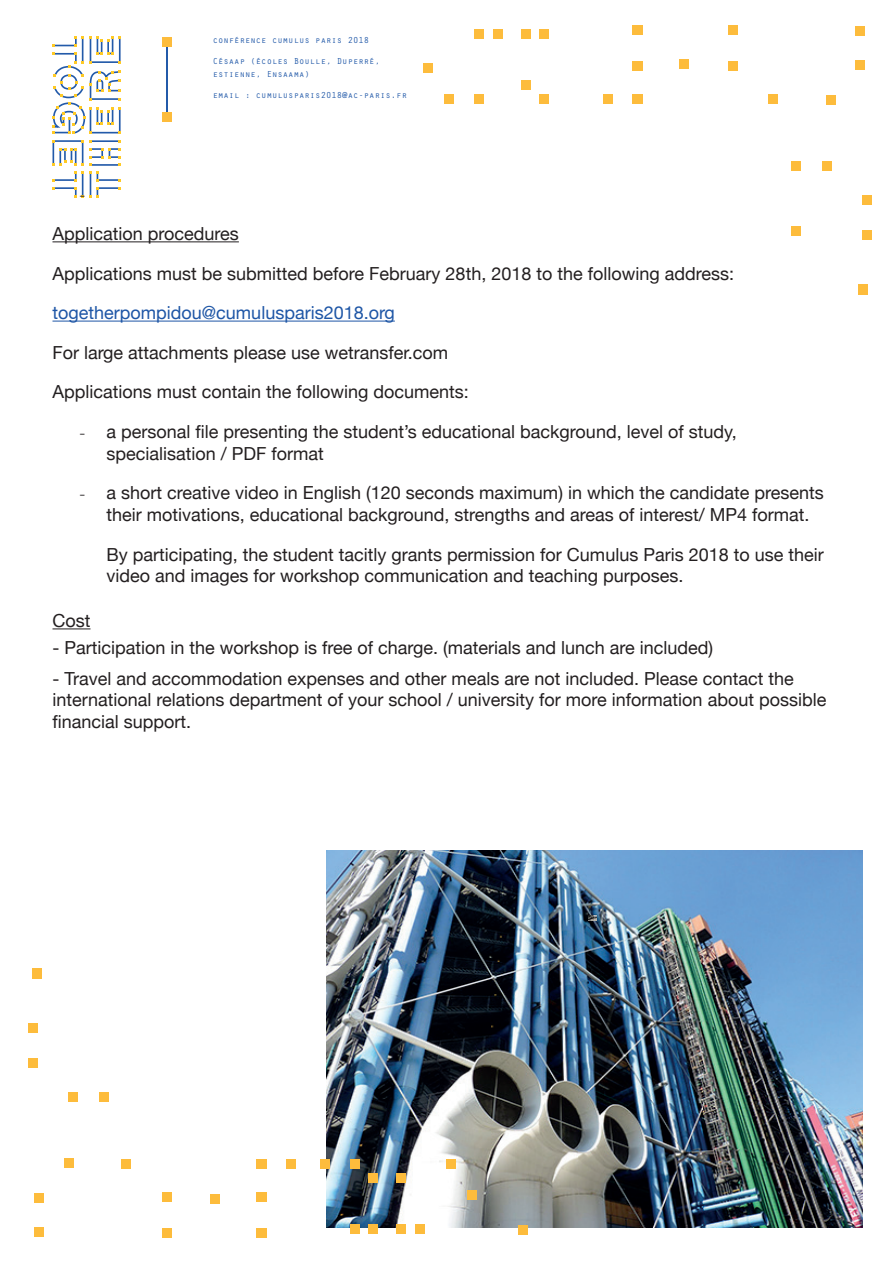
<style>
.page{position:relative;width:893px;height:1263px;background:#fff}
.page>*{position:absolute;margin:0;border:0;box-sizing:border-box;transform-origin:0 0}
.t1{font:18px/21.6px "Helvetica Neue";color:#231f20}
.t2{font:18px "Helvetica Neue";color:#1e56a6}
.t3{font:18px "Times";color:#231f20}
.t4{font:9px/12.6px "Orator Std";color:#235aa9}
.s1{font-family:"Times"}
</style>
<div class="page">
<img style="left:326px;top:850px;width:537px;height:378px">
<svg style="left:52px;top:36px;width:69px;height:162px"></svg>
<hr style="left:166px;top:38px;width:1px;height:83px;background:#235aa9">
<div style="left:162px;top:37px;width:10px;height:10px;background:#fdbc3c"></div>
<div style="left:162px;top:112px;width:10px;height:10px;background:#fdbc3c"></div>
<div style="left:855px;top:26px;width:10px;height:10px;background:#fdbc3c"></div>
<div style="left:826px;top:95px;width:10px;height:10px;background:#fdbc3c"></div>
<div style="left:855px;top:61px;width:10px;height:9px;background:#fdbc3c"></div>
<div style="left:728px;top:61px;width:10px;height:9px;background:#fdbc3c"></div>
<div style="left:728px;top:25px;width:10px;height:10px;background:#fdbc3c"></div>
<div style="left:632px;top:94px;width:11px;height:10px;background:#fdbc3c"></div>
<div style="left:603px;top:94px;width:10px;height:10px;background:#fdbc3c"></div>
<div style="left:632px;top:25px;width:11px;height:10px;background:#fdbc3c"></div>
<div style="left:632px;top:61px;width:11px;height:9px;background:#fdbc3c"></div>
<div style="left:539px;top:94px;width:10px;height:10px;background:#fdbc3c"></div>
<div style="left:539px;top:29px;width:10px;height:10px;background:#fdbc3c"></div>
<div style="left:521px;top:29px;width:10px;height:10px;background:#fdbc3c"></div>
<div style="left:521px;top:80px;width:10px;height:10px;background:#fdbc3c"></div>
<div style="left:493px;top:29px;width:10px;height:10px;background:#fdbc3c"></div>
<div style="left:474px;top:29px;width:10px;height:10px;background:#fdbc3c"></div>
<div style="left:474px;top:94px;width:10px;height:10px;background:#fdbc3c"></div>
<div style="left:444px;top:94px;width:10px;height:10px;background:#fdbc3c"></div>
<div style="left:768px;top:94px;width:10px;height:10px;background:#fdbc3c"></div>
<div style="left:423px;top:63px;width:10px;height:10px;background:#fdbc3c"></div>
<div style="left:680px;top:59px;width:9px;height:10px;background:#fdbc3c"></div>
<div style="left:862px;top:195px;width:10px;height:9px;background:#fdbc3c"></div>
<div style="left:862px;top:230px;width:10px;height:10px;background:#fdbc3c"></div>
<div style="left:791px;top:226px;width:10px;height:10px;background:#fdbc3c"></div>
<div style="left:791px;top:161px;width:10px;height:10px;background:#fdbc3c"></div>
<div style="left:822px;top:161px;width:9px;height:10px;background:#fdbc3c"></div>
<div style="left:858px;top:285px;width:9px;height:10px;background:#fdbc3c"></div>
<div style="left:34px;top:1227px;width:10px;height:9px;background:#fdbc3c"></div>
<div style="left:64px;top:1158px;width:10px;height:10px;background:#fdbc3c"></div>
<div style="left:34px;top:1192px;width:10px;height:10px;background:#fdbc3c"></div>
<div style="left:162px;top:1192px;width:9px;height:10px;background:#fdbc3c"></div>
<div style="left:162px;top:1228px;width:9px;height:9px;background:#fdbc3c"></div>
<div style="left:257px;top:1159px;width:10px;height:10px;background:#fdbc3c"></div>
<div style="left:286px;top:1159px;width:10px;height:10px;background:#fdbc3c"></div>
<div style="left:257px;top:1228px;width:10px;height:9px;background:#fdbc3c"></div>
<div style="left:257px;top:1192px;width:10px;height:10px;background:#fdbc3c"></div>
<div style="left:320px;top:1159px;width:10px;height:10px;background:#fdbc3c"></div>
<div style="left:350px;top:1159px;width:10px;height:10px;background:#fdbc3c"></div>
<div style="left:350px;top:1224px;width:10px;height:10px;background:#fdbc3c"></div>
<div style="left:368px;top:1224px;width:10px;height:10px;background:#fdbc3c"></div>
<div style="left:368px;top:1173px;width:10px;height:9px;background:#fdbc3c"></div>
<div style="left:396px;top:1173px;width:10px;height:9px;background:#fdbc3c"></div>
<div style="left:396px;top:1224px;width:10px;height:10px;background:#fdbc3c"></div>
<div style="left:415px;top:1224px;width:10px;height:10px;background:#fdbc3c"></div>
<div style="left:446px;top:1159px;width:10px;height:10px;background:#fdbc3c"></div>
<div style="left:121px;top:1159px;width:10px;height:10px;background:#fdbc3c"></div>
<div style="left:467px;top:1190px;width:10px;height:10px;background:#fdbc3c"></div>
<div style="left:518px;top:1225px;width:10px;height:9px;background:#fdbc3c"></div>
<div style="left:210px;top:1194px;width:10px;height:10px;background:#fdbc3c"></div>
<div style="left:28px;top:1058px;width:10px;height:10px;background:#fdbc3c"></div>
<div style="left:28px;top:1023px;width:10px;height:10px;background:#fdbc3c"></div>
<div style="left:99px;top:1092px;width:9px;height:10px;background:#fdbc3c"></div>
<div style="left:68px;top:1092px;width:10px;height:10px;background:#fdbc3c"></div>
<div style="left:32px;top:968px;width:10px;height:10px;background:#fdbc3c"></div>
<hr style="left:52px;top:241px;width:187px;height:1px;background:#231f20">
<hr style="left:52px;top:321px;width:343px;height:1px;background:#1e56a6">
<hr style="left:52px;top:628px;width:38px;height:1px;background:#231f20">
<svg style="left:589px;top:916px;width:7px;height:5px"></svg>
<p class="t4" style="left:213px;top:33px;width:158px">conférence cumulus paris 2018</p>
<p class="t4" style="left:213px;top:54px;width:169px">Césaap (écoles Boulle, Duperré, estienne, Ensaama)</p>
<p class="t4" style="left:213px;top:89px;width:196px">email : cumulusparis2018@ac-paris.fr</p>
<p class="t3" style="left:79px;top:178px;width:7px">-</p>
<p class="t1" style="left:52px;top:215px;width:683px;line-height:39.6px">Application procedures<br>Applications must be submitted before February 28th, 2018 to the following address:</p>
<p class="t2" style="left:52px;top:300px;width:344px">togetherpompidou@cumulusparis2018.org</p>
<p class="t1" style="left:52px;top:334px;width:418px;line-height:39.6px">For large attachments please use wetransfer.com<br>Applications must contain the following documents:</p>
<p class="t1" style="left:106px;top:422px;width:632px;text-indent:-27px"><span class="s1">-</span> a personal file presenting the student’s educational background, level of study, specialisation / PDF format</p>
<p class="t1" style="left:106px;top:483px;width:719px;text-indent:-27px"><span class="s1">-</span> a short creative video in English (120 seconds maximum) in which the candidate presents their motivations, educational background, strengths and areas of interest/ MP4 format.</p>
<p class="t1" style="left:106px;top:544px;width:719px">By participating, the student tacitly grants permission for Cumulus Paris 2018 to use their video and images for workshop communication and teaching purposes.</p>
<p class="t1" style="left:52px;top:611px;width:39px">Cost</p>
<p class="t1" style="left:52px;top:638px;width:662px">- Participation in the workshop is free of charge. (materials and lunch are included)</p>
<p class="t1" style="left:52px;top:668px;width:775px">- Travel and accommodation expenses and other meals are not included. Please contact the international relations department of your school / university for more information about possible financial support.</p>
</div>
